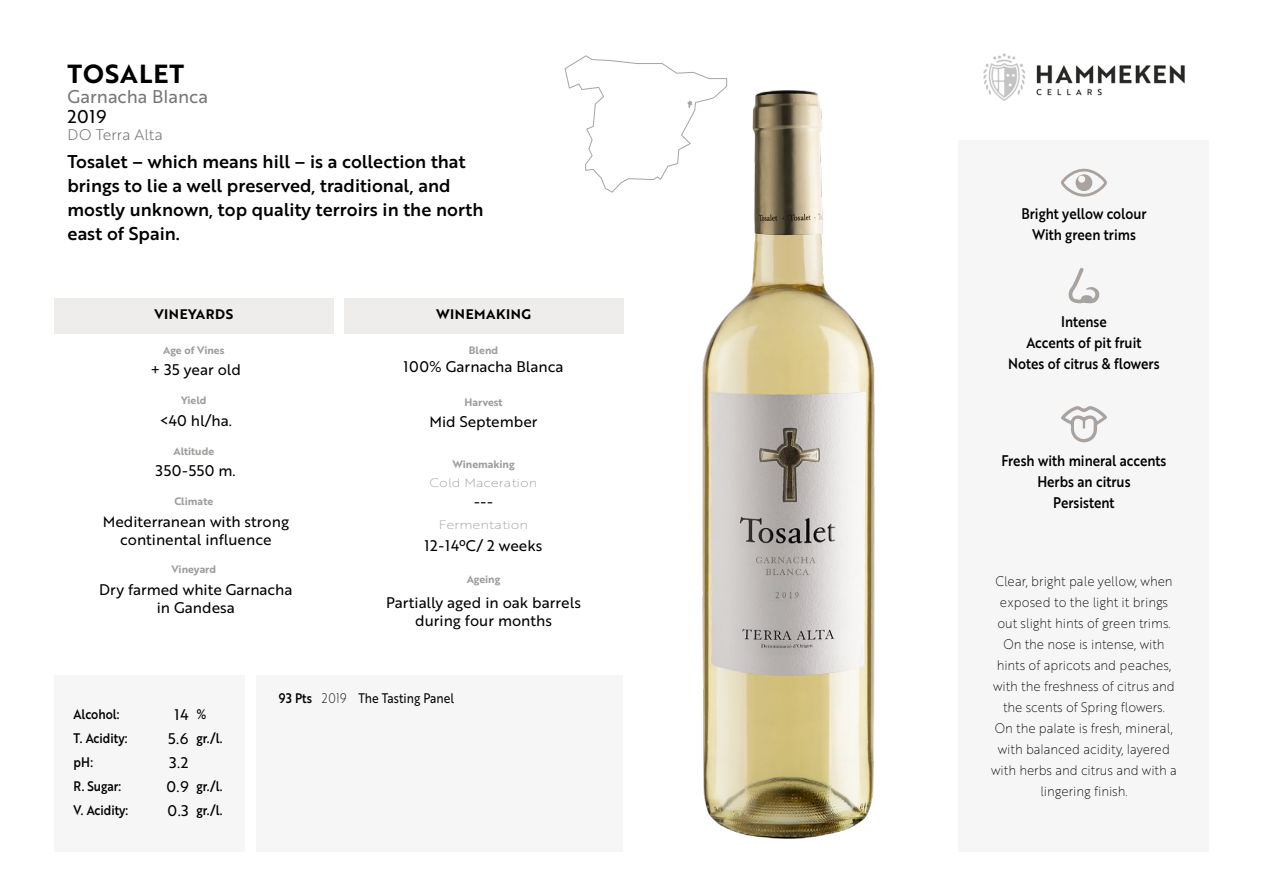
<style>
.page{position:relative;width:1263px;height:893px;background:#fff}
.page>*{position:absolute;margin:0;border:0;box-sizing:border-box;transform-origin:0 0}
.t1{font:25.5px "Brother 1816 Bold";letter-spacing:.04em;color:#000}
.t2{font:18px/24px "Brother 1816 Medium";color:#000}
.t3{font:18px "Brother 1816 Regular";color:#777776}
.t4{font:18px "Brother 1816 Regular";color:#000}
.t5{font:15px/18px "Brother 1816 Regular";color:#000;text-align:center}
.t6{font:15px/21px "Brother 1816 Medium";color:#000;text-align:center;scale:.88 1}
.t7{font:15px "Brother 1816 Light";color:#706f6f}
.t8{font:13.5px/21px "Brother 1816 Thin";color:#000;text-align:center;scale:.92 1}
.t9{font:13.5px/23.9px "Brother 1816 Medium";color:#000;scale:.88 1}
.t10{font:13.5px "Brother 1816 Regular";color:#000;scale:.87 1}
.t11{font:13.5px "Brother 1816 Bold";letter-spacing:.04em;color:#000}
.t12{font:12px "Brother 1816 Thin";color:#9d9d9c;scale:1.15 1}
.t13{font:10.5px "Brother 1816 Bold";color:#9d9d9c}
.s1{font-family:"Brother 1816 Medium"}
.s2{font-family:"Brother 1816 Thin"}
</style>
<div class="page">
<div style="left:958px;top:140px;width:251px;height:711px;background:#f7f6f6"></div>
<div style="left:257px;top:675px;width:366px;height:176px;background:#f7f6f6"></div>
<div style="left:54px;top:675px;width:190px;height:176px;background:#f7f6f6"></div>
<div style="left:344px;top:298px;width:279px;height:36px;background:#efedec"></div>
<div style="left:54px;top:298px;width:280px;height:36px;background:#efedec"></div>
<svg style="left:1061px;top:406px;width:46px;height:36px"></svg>
<svg style="left:1068px;top:268px;width:32px;height:35px"></svg>
<svg style="left:1061px;top:169px;width:46px;height:28px"></svg>
<img style="left:983px;top:53px;width:202px;height:48px">
<img style="left:702px;top:78px;width:173px;height:761px">
<svg style="left:564px;top:55px;width:163px;height:138px"></svg>
<h1 class="t1" style="left:67px;top:54px;width:118px">TOSALET</h1>
<h2 class="t3" style="left:67px;top:83px;width:142px">Garnacha Blanca</h2>
<p class="t7" style="left:67px;top:123px;width:97px">DO Terra Alta</p>
<h2 class="t2" style="left:67px;top:149px;width:417px">Tosalet – which means hill – is a collection that brings to lie a well preserved, traditional, and mostly unknown, top quality terroirs in the north east of Spain.</h2>
<h2 class="t4" style="left:67px;top:103px;width:40px">2019</h2>
<p class="t11" style="left:154px;top:304px;width:80px">VINEYARDS</p>
<p class="t11" style="left:436px;top:304px;width:97px">WINEMAKING</p>
<p class="t13" style="left:163px;top:342px;width:63px">Age of Vines</p>
<p class="t13" style="left:469px;top:342px;width:31px">Blend</p>
<p class="t5" style="left:151px;top:360px;width:92px">+ 35 year old</p>
<p class="t5" style="left:404px;top:357px;width:161px">100% Garnacha Blanca</p>
<p class="t5" style="left:160px;top:411px;width:74px">&lt;40 hl/ha.</p>
<p class="t5" style="left:429px;top:412px;width:110px">Mid September</p>
<p class="t5" style="left:156px;top:461px;width:81px">350-550 m.</p>
<p class="t5" style="left:474px;top:492px;width:20px">---</p>
<p class="t5" style="left:103px;top:512px;width:188px">Mediterranean with strong continental influence</p>
<p class="t13" style="left:181px;top:393px;width:27px">Yield</p>
<p class="t13" style="left:464px;top:395px;width:40px">Harvest</p>
<p class="t13" style="left:173px;top:443px;width:42px">Altitude</p>
<p class="t13" style="left:452px;top:456px;width:64px">Winemaking</p>
<p class="t12" style="left:430px;top:474px;width:95px">Cold Maceration</p>
<p class="t12" style="left:439px;top:516px;width:79px">Fermentation</p>
<p class="t13" style="left:174px;top:494px;width:40px">Climate</p>
<p class="t5" style="left:425px;top:536px;width:119px">12-14ºC/ 2 weeks</p>
<p class="t13" style="left:171px;top:561px;width:46px">Vineyard</p>
<p class="t5" style="left:99px;top:580px;width:195px">Dry farmed white Garnacha in Gandesa</p>
<p class="t13" style="left:467px;top:572px;width:35px">Ageing</p>
<p class="t5" style="left:386px;top:592px;width:196px">Partially aged in oak barrels during four months</p>
<p class="t5" style="left:168px;top:702px;width:22px;line-height:23.9px">14<br>5.6</p>
<p class="t9" style="left:74px;top:702px;width:53px">Alcohol:</p>
<p class="t9" style="left:197px;top:702px;width:13px">%</p>
<p class="t9" style="left:74px;top:726px;width:63px">T. Acidity:</p>
<p class="t9" style="left:197px;top:726px;width:31px">gr./l.</p>
<p class="t9" style="left:74px;top:750px;width:56px">pH:<br>R. Sugar:</p>
<p class="t5" style="left:166px;top:750px;width:24px;line-height:23.9px;text-align:left">3.2<br>0.9</p>
<p class="t9" style="left:197px;top:774px;width:31px">gr./l.</p>
<p class="t9" style="left:74px;top:798px;width:64px">V. Acidity:</p>
<p class="t9" style="left:197px;top:798px;width:31px">gr./l.</p>
<p class="t5" style="left:167px;top:801px;width:23px">0.3</p>
<p class="t10" style="left:279px;top:688px;width:203px"><span class="s1">93 Pts</span> <span class="s2">2019</span> The Tasting Panel</p>
<p class="t6" style="left:1021px;top:203px;width:144px">Bright yellow colour<br>With green trims</p>
<p class="t6" style="left:1008px;top:311px;width:173px">Intense<br>Accents of pit fruit<br>Notes of citrus &amp; flowers</p>
<p class="t6" style="left:1001px;top:450px;width:189px">Fresh with mineral accents<br>Herbs an citrus<br>Persistent</p>
<p class="t8" style="left:991px;top:570px;width:203px">Clear, bright pale yellow, when exposed to the light it brings out slight hints of green trims.<br>On the nose is intense, with hints of apricots and peaches, with the freshness of citrus and the scents of Spring flowers.<br>On the palate is fresh, mineral, with balanced acidity, layered with herbs and citrus and with a lingering finish.</p>
</div>
